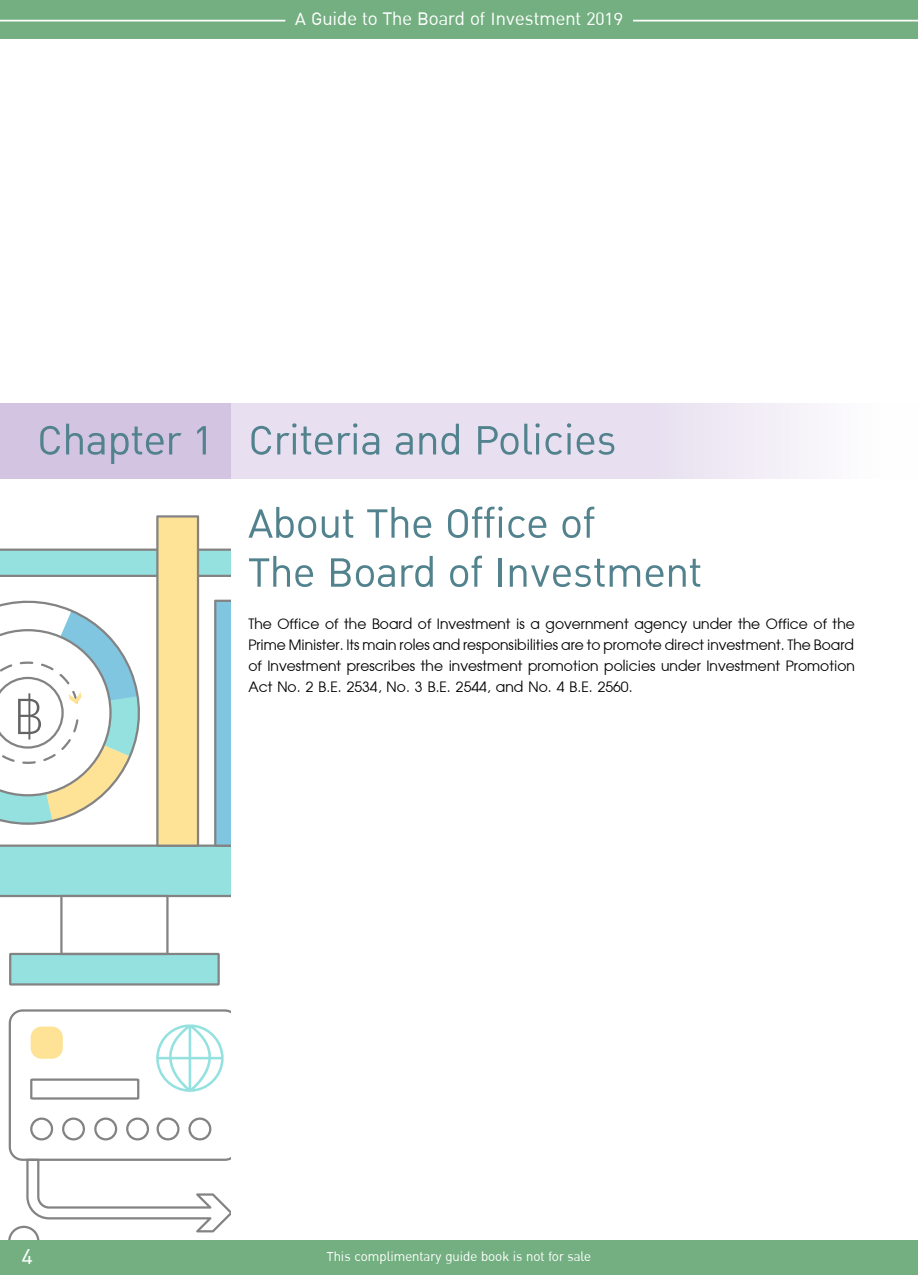
<style>
.page{position:relative;width:918px;height:1275px;background:#fff}
.page>*{position:absolute;margin:0;border:0;box-sizing:border-box;transform-origin:0 0}
.t1{font:56px/83.3px "DB Ozone X";color:#51828d}
.t2{font:100 54.25px "Sukhumvit Set";color:#000}
.t3{font:29.75px "DB Ozone X";color:#fff}
.t4{font:28px/21px "DB Fong Nam X";color:#000;text-align:justify}
.t5{font:24.5px "DB Ozone X";color:#fff}
.t6{font:17.5px "DB Ozone X";color:#fff}
</style>
<div class="page">
<div style="left:0;top:549px;width:231px;height:348px;background:#94e1e0"></div>
<svg style="left:199px;top:575px;width:32px;height:272px"></svg>
<svg style="left:9px;top:895px;width:211px;height:90px"></svg>
<svg style="left:0;top:515px;width:199px;height:332px"></svg>
<svg style="left:214px;top:600px;width:17px;height:247px;background:#82bcd3"></svg>
<svg style="left:8px;top:1009px;width:223px;height:232px"></svg>
<svg style="left:231px;top:403px;width:581px;height:75px;background:#e9e2f1"></svg>
<div style="left:0;top:403px;width:231px;height:75px;background:#d3c4e1"></div>
<div style="left:0;top:0;width:918px;height:38px;background:#73af80"></div>
<div style="left:0;top:1241px;width:918px;height:34px;background:#73af80"></div>
<hr style="left:633px;top:20px;width:285px;height:2px;background:#fff">
<hr style="left:0;top:20px;width:285px;height:2px;background:#fff">
<p class="t5" style="left:295px;top:6px;width:329px">A Guide to The Board of Investment 2019</p>
<h1 class="t1" style="left:37px;top:400px;width:178px">Chapter 1</h1>
<h2 class="t2" style="left:13px;top:679px;width:31px">฿</h2>
<h1 class="t1" style="left:248px;top:400px;width:370px">Criteria and Policies<br>About The Office of</h1>
<h1 class="t1" style="left:248px;top:532px;width:455px">The Board of Investment</h1>
<p class="t4" style="left:248px;top:613px;width:608px">The Office of the Board of Investment is a government agency under the Office of the Prime Minister. Its main roles and responsibilities are to promote direct investment. The Board of Investment prescribes the investment promotion policies under Investment Promotion Act No. 2 B.E. 2534, No. 3 B.E. 2544, and No. 4 B.E. 2560.</p>
<p class="t3" style="left:22px;top:1240px;width:13px">4</p>
<p class="t6" style="left:327px;top:1247px;width:265px">This complimentary guide book is not for sale</p>
</div>
